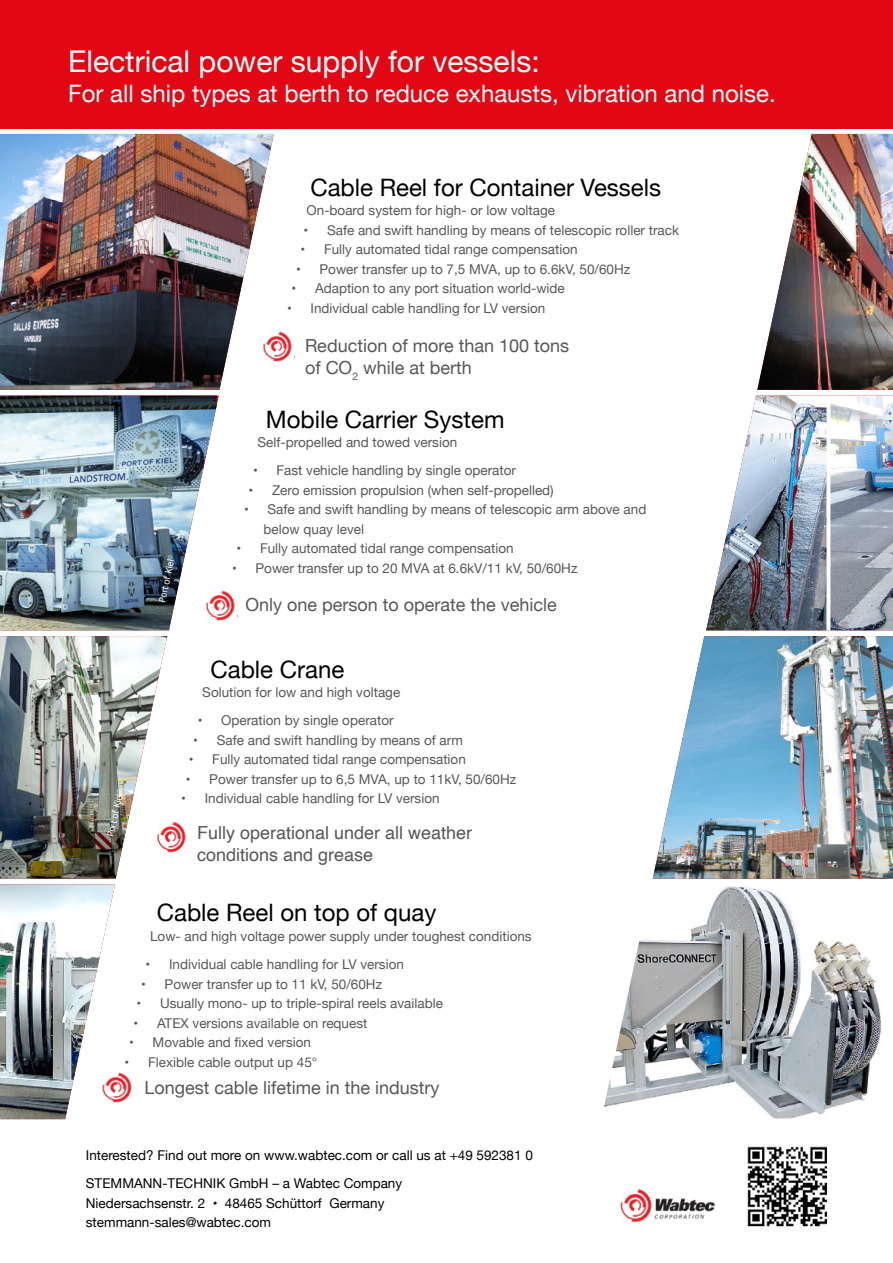
<style>
.page{position:relative;width:893px;height:1263px;background:#fff}
.page>*{position:absolute;margin:0;border:0;box-sizing:border-box;transform-origin:0 0}
.t1{font:30px "Helvetica Neue";color:#fff}
.t2{font:24px "Helvetica Neue";color:#000}
.t3{font:24px "Helvetica Neue";color:#fff}
.t4{font:18px/21.6px "Helvetica Neue";color:#575756}
.t5{font:18px/21.6px "Helvetica";color:#575756}
.t6{font:13.5px/19.5px "Helvetica Neue";color:#575756}
.t7{font:13.5px "Helvetica Neue";color:#000}
.t8{font:9px "Tahoma";color:#fff}
</style>
<div class="page">
<img style="left:0;top:134px;width:274px;height:256px">
<img style="left:757px;top:134px;width:136px;height:256px">
<img style="left:653px;top:636px;width:240px;height:243px">
<img style="left:0;top:636px;width:167px;height:243px">
<img style="left:0;top:884px;width:115px;height:235px">
<svg style="left:604px;top:886px;width:278px;height:233px"></svg>
<img style="left:0;top:396px;width:217px;height:234px">
<img style="left:706px;top:396px;width:187px;height:234px">
<img style="left:620px;top:1189px;width:95px;height:34px">
<img style="left:259px;top:329px;width:33px;height:36px">
<img style="left:202px;top:587px;width:33px;height:37px">
<img style="left:153px;top:819px;width:33px;height:36px">
<img style="left:99px;top:1069px;width:33px;height:36px">
<div style="left:0;top:0;width:893px;height:129px;background:#e30613"></div>
<img style="left:747px;top:1146px;width:81px;height:81px">
<p class="t1" style="left:68px;top:39px;width:473px">Electrical power supply for vessels:</p>
<p class="t3" style="left:68px;top:76px;width:709px">For all ship types at berth to reduce exhausts, vibration and noise.</p>
<p class="t2" style="left:310px;top:170px;width:352px">Cable Reel for Container Vessels</p>
<p class="t6" style="left:307px;top:201px;width:250px">On-board system for high- or low voltage</p>
<p class="t6" style="left:304px;top:221px;width:377px">• Safe and swift handling by means of telescopic roller track</p>
<p class="t6" style="left:301px;top:240px;width:279px">• Fully automated tidal range compensation</p>
<p class="t6" style="left:296px;top:260px;width:336px">• Power transfer up to 7,5 MVA, up to 6.6kV, 50/60Hz</p>
<p class="t6" style="left:292px;top:279px;width:275px">• Adaption to any port situation world-wide</p>
<p class="t6" style="left:287px;top:299px;width:260px">• Individual cable handling for LV version</p>
<p class="t4" style="left:305px;top:336px;width:266px">Reduction of more than 100 tons of CO<sub>2</sub> while at berth</p>
<p class="t8" style="left:105px;top:835px;width:50px;rotate:-78deg">Port of Kiel<sup>©</sup></p>
<p class="t8" style="left:156px;top:601px;width:50px;rotate:-78deg">Port of Kiel<sup>©</sup></p>
<p class="t2" style="left:266px;top:402px;width:240px">Mobile Carrier System</p>
<p class="t6" style="left:258px;top:433px;width:201px">Self-propelled and towed version</p>
<p class="t6" style="left:253px;top:462px;width:265px">• Fast vehicle handling by single operator</p>
<p class="t6" style="left:249px;top:481px;width:307px">• Zero emission propulsion (when self-propelled)</p>
<p class="t6" style="left:264px;top:501px;width:384px;text-indent:-20px">• Safe and swift handling by means of telescopic arm above and below quay level</p>
<p class="t6" style="left:237px;top:540px;width:279px">• Fully automated tidal range compensation</p>
<p class="t6" style="left:232px;top:559px;width:347px">• Power transfer up to 20 MVA at 6.6kV/11 kV, 50/60Hz</p>
<p class="t4" style="left:245px;top:594px;width:313px">Only one person to operate the vehicle</p>
<p class="t2" style="left:210px;top:652px;width:135px">Cable Crane</p>
<p class="t6" style="left:202px;top:683px;width:200px">Solution for low and high voltage</p>
<p class="t6" style="left:198px;top:712px;width:197px">• Operation by single operator</p>
<p class="t6" style="left:193px;top:731px;width:271px">• Safe and swift handling by means of arm</p>
<p class="t6" style="left:189px;top:751px;width:279px">• Fully automated tidal range compensation</p>
<p class="t6" style="left:186px;top:770px;width:332px">• Power transfer up to 6,5 MVA, up to 11kV, 50/60Hz</p>
<p class="t6" style="left:181px;top:790px;width:260px">• Individual cable handling for LV version</p>
<p class="t5" style="left:197px;top:823px;width:276px">Fully operational under all weather conditions and grease</p>
<p class="t2" style="left:157px;top:895px;width:281px">Cable Reel on top of quay</p>
<p class="t6" style="left:150px;top:927px;width:383px">Low- and high voltage power supply under toughest conditions</p>
<p class="t6" style="left:146px;top:955px;width:260px">• Individual cable handling for LV version</p>
<p class="t6" style="left:141px;top:975px;width:243px">• Power transfer up to 11 kV, 50/60Hz</p>
<p class="t6" style="left:137px;top:994px;width:308px">• Usually mono- up to triple-spiral reels available</p>
<p class="t6" style="left:134px;top:1014px;width:235px">• ATEX versions available on request</p>
<p class="t6" style="left:129px;top:1033px;width:184px">• Movable and fixed version</p>
<p class="t6" style="left:125px;top:1053px;width:194px">• Flexible cable output up 45°</p>
<p class="t4" style="left:144px;top:1078px;width:297px">Longest cable lifetime in the industry</p>
<p class="t7" style="left:86px;top:1145px;width:448px">Interested? Find out more on www.wabtec.com or call us at +49 592381 0</p>
<p class="t7" style="left:86px;top:1174px;width:318px">STEMMANN-TECHNIK GmbH – a Wabtec Company</p>
<p class="t7" style="left:86px;top:1193px;width:300px">Niedersachsenstr. 2 • 48465 Schüttorf Germany</p>
<p class="t7" style="left:86px;top:1213px;width:187px">stemmann-sales@wabtec.com</p>
</div>
